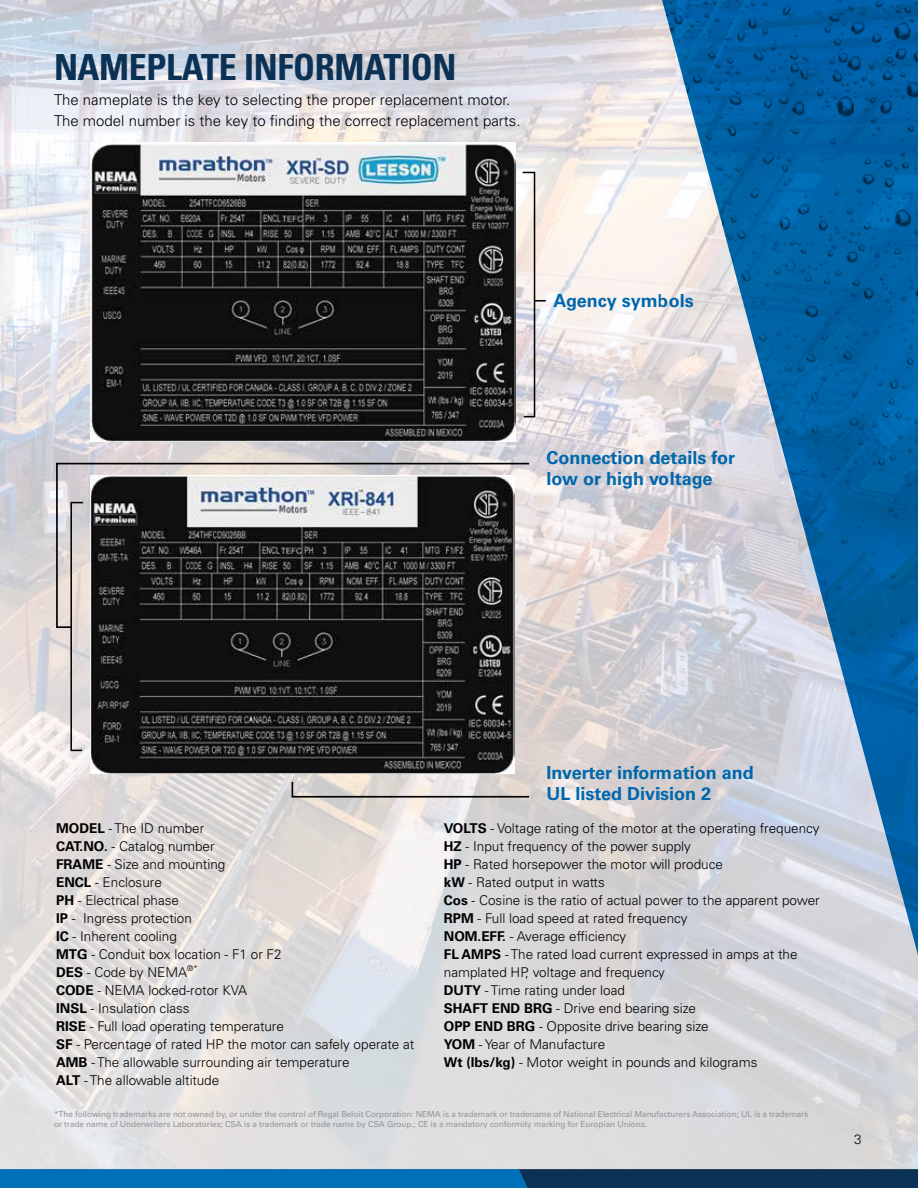
<style>
.page{position:relative;width:918px;height:1188px;background:#fff}
.page>*{position:absolute;margin:0;border:0;box-sizing:border-box;transform-origin:0 0}
.t1{font:700 condensed 36px "Univers LT Std";letter-spacing:-.01em;color:#0b3254}
.t2{font:700 18px/21px "Univers LT Std";color:#0067ac}
.t3{font:300 15px/20.7px "Univers LT Std";color:#000}
.t4{font:300 13.5px/18px "Univers LT Std";color:#000}
.t5{font:8.25px/9.9px "Univers LT Std";letter-spacing:-.01em;color:#939598}
.s1{font-weight:700}
</style>
<div class="page">
<svg style="left:0;top:1169px;width:918px;height:19px;background:#06568d"></svg>
<img style="left:0;top:0;width:918px;height:1169px">
<img style="left:90px;top:142px;width:426px;height:299px">
<svg style="left:521px;top:171px;width:25px;height:247px;background:#ded7d5"></svg>
<img style="left:90px;top:629px;width:425px;height:145px">
<svg style="left:291px;top:780px;width:240px;height:18px;background:#ccc6c2"></svg>
<svg style="left:55px;top:462px;width:476px;height:167px;background:#5b5a5b"></svg>
<svg style="left:70px;top:501px;width:15px;height:251px;background:#c8c2c0"></svg>
<svg style="left:659px;top:0;width:259px;height:1132px;background:#c9cfd8"></svg>
<img style="left:662px;top:0;width:256px;height:756px">
<h1 class="t1" style="left:54px;top:45px;width:404px">NAMEPLATE INFORMATION</h1>
<p class="t3" style="left:54px;top:90px;width:468px">The nameplate is the key to selecting the proper replacement motor.<br>The model number is the key to finding the correct replacement parts.</p>
<h2 class="t2" style="left:553px;top:291px;width:142px">Agency symbols</h2>
<h2 class="t2" style="left:546px;top:448px;width:190px">Connection details for low or high voltage</h2>
<h2 class="t2" style="left:546px;top:762px;width:209px">Inverter information and<br>UL listed Division 2</h2>
<p class="t4" style="left:56px;top:819px;width:360px"><span class="s1">MODEL</span> - The ID number<br><span class="s1">CAT.NO.</span> - Catalog number<br><span class="s1">FRAME</span> - Size and mounting<br><span class="s1">ENCL</span> - Enclosure<br><span class="s1">PH</span> - Electrical phase<br><span class="s1">IP</span> - Ingress protection<br><span class="s1">IC</span> - Inherent cooling<br><span class="s1">MTG</span> - Conduit box location - F1 or F2<br><span class="s1">DES</span> - Code by NEMA<sup>®*<br></sup><span class="s1">CODE</span> - NEMA locked-rotor KVA<br><span class="s1">INSL</span> - Insulation class<br><span class="s1">RISE</span> - Full load operating temperature<br><span class="s1">SF</span> - Percentage of rated HP the motor can safely operate at<br><span class="s1">AMB</span> - The allowable surrounding air temperature<br><span class="s1">ALT</span> - The allowable altitude</p>
<p class="t4" style="left:444px;top:819px;width:377px"><span class="s1">VOLTS</span> - Voltage rating of the motor at the operating frequency <span class="s1">HZ</span> - Input frequency of the power supply<br><span class="s1">HP</span> - Rated horsepower the motor will produce<br><span class="s1">kW</span> - Rated output in watts<br><span class="s1">Cos</span> - Cosine is the ratio of actual power to the apparent power <span class="s1">RPM</span> - Full load speed at rated frequency<br><span class="s1">NOM.EFF.</span> - Average efficiency<br><span class="s1">FL AMPS</span> - The rated load current expressed in amps at the namplated HP, voltage and frequency<br><span class="s1">DUTY</span> - Time rating under load<br><span class="s1">SHAFT END BRG</span> - Drive end bearing size<br><span class="s1">OPP END BRG</span> - Opposite drive bearing size<br><span class="s1">YOM</span> - Year of Manufacture<br><span class="s1">Wt (lbs/kg)</span> - Motor weight in pounds and kilograms</p>
<p class="t5" style="left:54px;top:1109px;width:756px">*The following trademarks are not owned by, or under the control of Regal Beloit Corporation: NEMA is a trademark or tradename of National Electrical Manufacturers Association; UL is a trademark or trade name of Underwriters Laboratories; CSA is a trademark or trade name by CSA Group.; CE is a mandatory conformity marking for Europian Unions.</p>
<p class="t4" style="left:854px;top:1130px;width:9px">3</p>
</div>
